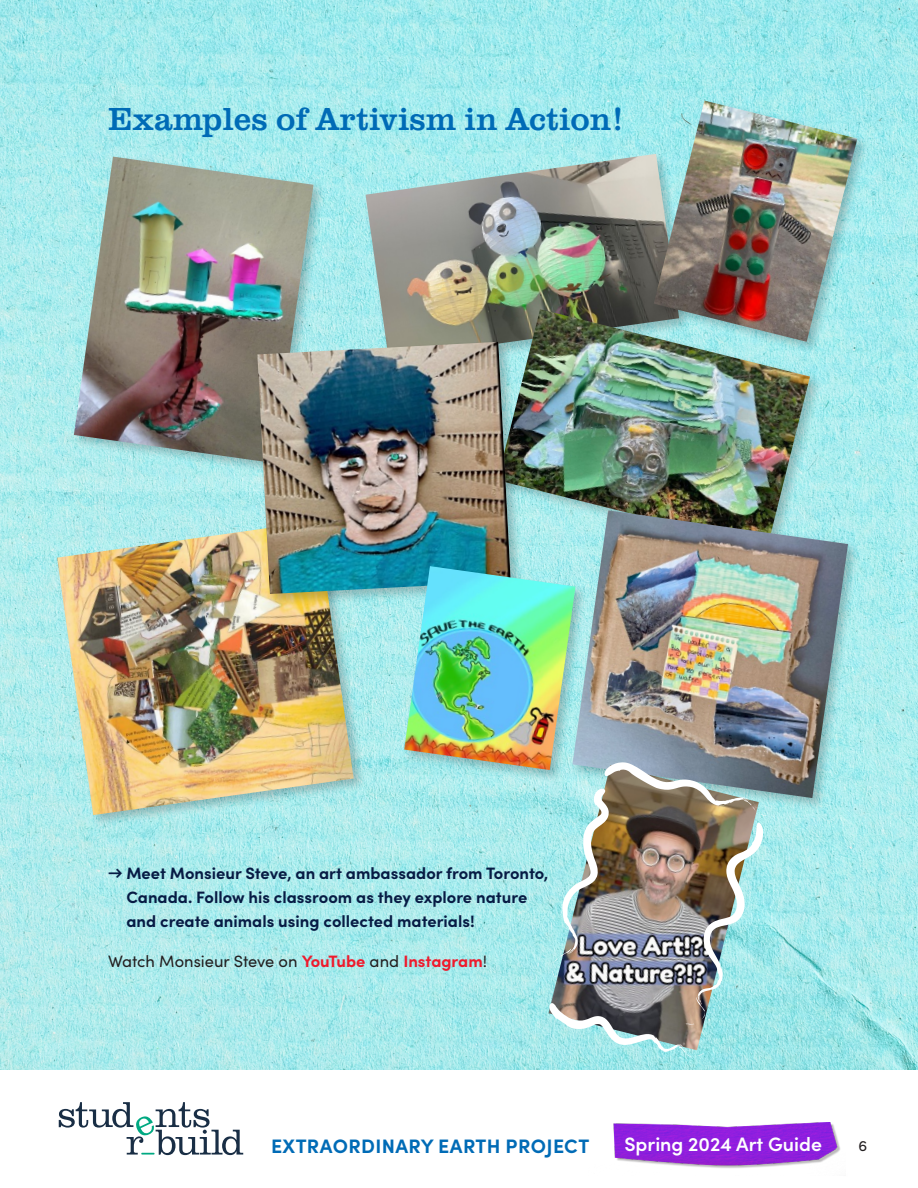
<style>
.page{position:relative;width:918px;height:1188px;background:#fff}
.page>*{position:absolute;margin:0;border:0;box-sizing:border-box;transform-origin:0 0}
.heading_1{font:33px "Clarendon URW";color:#006bb6}
.t1{font:700 19.5px "Sofia Pro";letter-spacing:.02em;color:#006bb6}
.t2{font:600 19.5px "Sofia Pro";color:#fff}
.body{font:700 16.5px/24px "Sofia Pro";color:#071b44}
.body-2{font:16.5px "Sofia Pro";color:#231f20}
.t3{font:15px "Sofia Pro";color:#231f20}
.s1{font-weight:700;color:#ee1b2d}
</style>
<div class="page">
<svg style="left:59px;top:1102px;width:184px;height:53px"></svg>
<img style="left:613px;top:1123px;width:227px;height:45px">
<img style="left:0;top:0;width:918px;height:1069px">
<div style="left:72px;top:154px;width:254px;height:322px;background:#231f20;opacity:.25"></div>
<img style="left:74px;top:157px;width:240px;height:306px">
<img style="left:366px;top:154px;width:285px;height:185px">
<div style="left:496px;top:307px;width:327px;height:253px;background:#231f20;opacity:.25"></div>
<img style="left:497px;top:309px;width:313px;height:239px">
<div style="left:570px;top:508px;width:291px;height:303px;background:#231f20;opacity:.25"></div>
<img style="left:572px;top:510px;width:276px;height:288px">
<div style="left:55px;top:519px;width:312px;height:309px;background:#231f20;opacity:.25"></div>
<img style="left:57px;top:521px;width:297px;height:294px">
<div style="left:255px;top:339px;width:269px;height:268px;background:#231f20;opacity:.25"></div>
<img style="left:257px;top:342px;width:254px;height:252px">
<div style="left:402px;top:564px;width:187px;height:219px;background:#231f20;opacity:.25"></div>
<img style="left:404px;top:566px;width:172px;height:204px">
<div style="left:651px;top:98px;width:219px;height:257px;background:#231f20;opacity:.25"></div>
<img style="left:654px;top:100px;width:203px;height:242px">
<img style="left:549px;top:762px;width:218px;height:296px">
<p class="heading_1" style="left:108px;top:94px;width:515px">Examples of Artivism in Action!</p>
<p class="body" style="left:126px;top:860px;width:423px;text-indent:-18px">→ Meet Monsieur Steve, an art ambassador from Toronto,<br>Canada. Follow his classroom as they explore nature and create animals using collected materials!</p>
<p class="body-2" style="left:108px;top:950px;width:381px">Watch Monsieur Steve on <span class="s1">YouTube</span> and <span class="s1">Instagram</span>!</p>
<p class="t1" style="left:271px;top:1131px;width:320px">EXTRAORDINARY EARTH PROJECT</p>
<p class="t2" style="left:624px;top:1130px;width:199px">Spring 2024 Art Guide</p>
<p class="t3" style="left:859px;top:1135px;width:10px">6</p>
</div>
